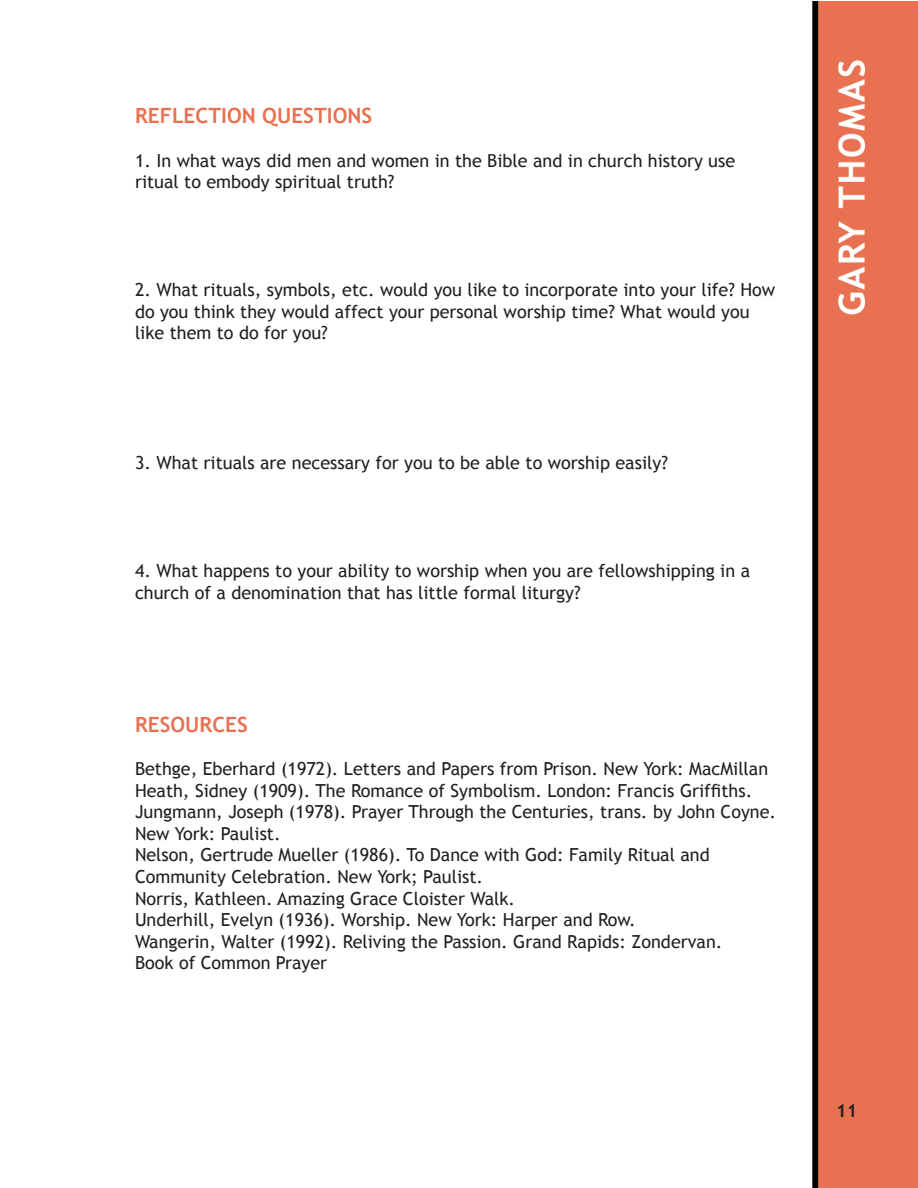
<style>
.page{position:relative;width:918px;height:1188px;background:#fff}
.page>*{position:absolute;margin:0;border:0;box-sizing:border-box;transform-origin:0 0}
.t1{font:700 21px "Trebuchet MS";color:#e87151}
.t2{font:18px/21.6px "Trebuchet MS";color:#231f20}
.t3{font:700 18px "Trebuchet MS";color:#231f20}
</style>
<div class="page">
<img style="left:812px;top:1px;width:106px;height:1187px">
<p class="t1" style="left:135px;top:103px;width:239px">REFLECTION QUESTIONS</p>
<p class="t2" style="left:135px;top:150px;width:602px">1. In what ways did men and women in the Bible and in church history use ritual to embody spiritual truth?</p>
<p class="t2" style="left:135px;top:279px;width:642px">2. What rituals, symbols, etc. would you like to incorporate into your life? How do you think they would affect your personal worship time? What would you like them to do for you?</p>
<p class="t2" style="left:135px;top:452px;width:534px">3. What rituals are necessary for you to be able to worship easily?</p>
<p class="t2" style="left:135px;top:560px;width:617px">4. What happens to your ability to worship when you are fellowshipping in a church of a denomination that has little formal liturgy?</p>
<p class="t1" style="left:135px;top:711px;width:114px">RESOURCES</p>
<p class="t2" style="left:135px;top:758px;width:635px">Bethge, Eberhard (1972). Letters and Papers from Prison. New York: MacMillan</p>
<p class="t2" style="left:135px;top:780px;width:619px">Heath, Sidney (1909). The Romance of Symbolism. London: Francis Griffiths.</p>
<p class="t2" style="left:135px;top:801px;width:643px">Jungmann, Joseph (1978). Prayer Through the Centuries, trans. by John Coyne.<br>New York: Paulist.</p>
<p class="t2" style="left:135px;top:845px;width:576px">Nelson, Gertrude Mueller (1986). To Dance with God: Family Ritual and<br>Community Celebration. New York; Paulist.</p>
<p class="t2" style="left:135px;top:888px;width:382px">Norris, Kathleen. Amazing Grace Cloister Walk.</p>
<p class="t2" style="left:135px;top:909px;width:502px">Underhill, Evelyn (1936). Worship. New York: Harper and Row.</p>
<p class="t2" style="left:135px;top:931px;width:589px">Wangerin, Walter (1992). Reliving the Passion. Grand Rapids: Zondervan.</p>
<p class="t2" style="left:135px;top:953px;width:194px">Book of Common Prayer</p>
<p class="t3" style="left:836px;top:1099px;width:9px">11</p>
</div>
